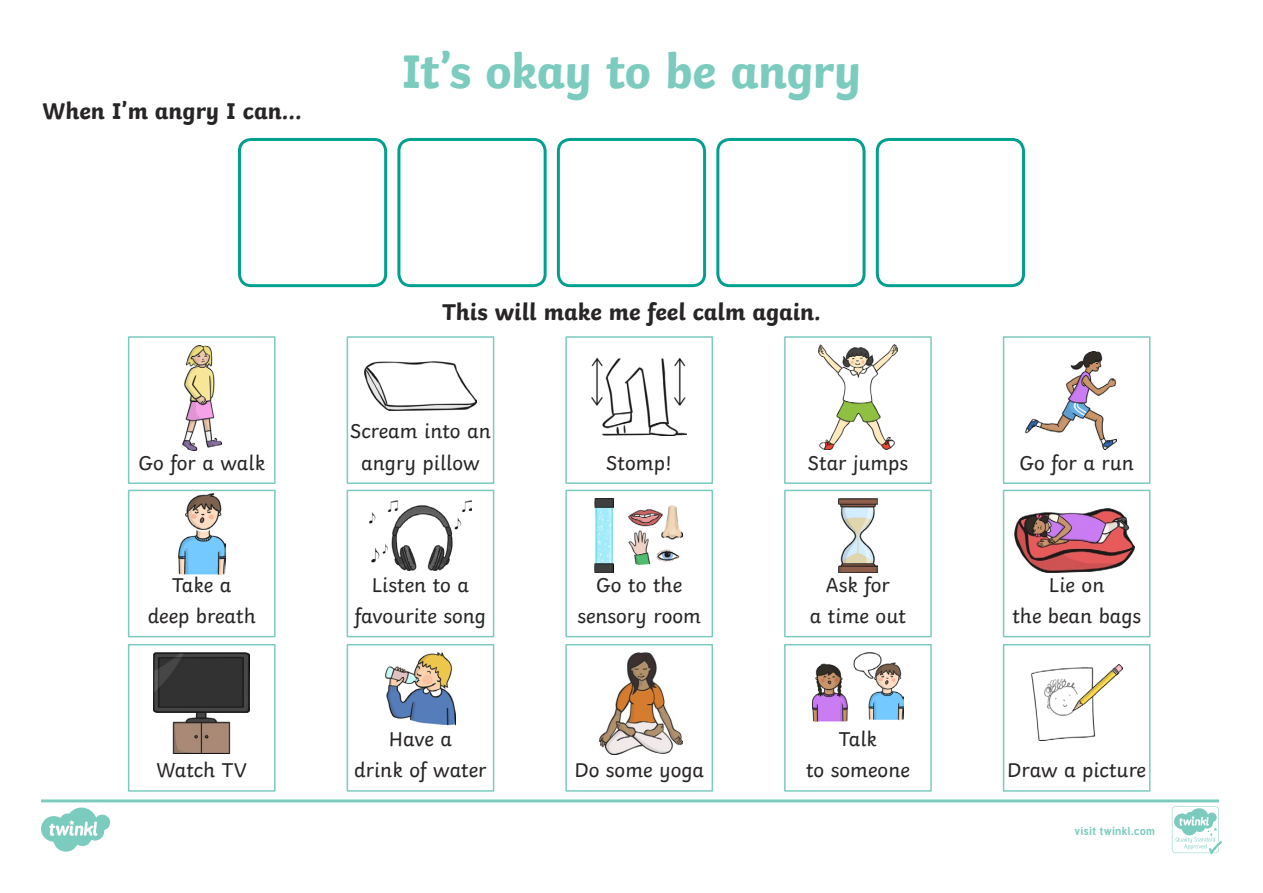
<style>
.page{position:relative;width:1263px;height:893px;background:#fff}
.page>*{position:absolute;margin:0;border:0;box-sizing:border-box;transform-origin:0 0}
.Heading_1{font:700 49.5px "Twinkl";letter-spacing:-.015em;color:#7bcbbf}
.Heading_3{font:700 24px "Twinkl";color:#282526}
.KS1_Body_Copy{font:21px/31.5px "Twinkl";color:#282526;text-align:center}
.Logo_URL_-_Colour{font:700 11.4px "Tuffy";letter-spacing:.015em;color:#7bcbbf}
</style>
<div class="page">
<div style="left:1003px;top:336px;width:147px;height:148px;border:2px solid #7bcbbf"></div>
<div style="left:1003px;top:490px;width:147px;height:147px;border:2px solid #7bcbbf"></div>
<div style="left:1003px;top:644px;width:147px;height:148px;border:2px solid #7bcbbf"></div>
<div style="left:784px;top:336px;width:148px;height:148px;border:2px solid #7bcbbf"></div>
<div style="left:784px;top:490px;width:148px;height:147px;border:2px solid #7bcbbf"></div>
<div style="left:784px;top:644px;width:148px;height:148px;border:2px solid #7bcbbf"></div>
<div style="left:565px;top:336px;width:148px;height:148px;border:2px solid #7bcbbf"></div>
<div style="left:565px;top:490px;width:148px;height:147px;border:2px solid #7bcbbf"></div>
<div style="left:565px;top:644px;width:148px;height:148px;border:2px solid #7bcbbf"></div>
<div style="left:347px;top:336px;width:147px;height:148px;border:2px solid #7bcbbf"></div>
<div style="left:347px;top:490px;width:147px;height:147px;border:2px solid #7bcbbf"></div>
<div style="left:347px;top:644px;width:147px;height:148px;border:2px solid #7bcbbf"></div>
<div style="left:128px;top:336px;width:148px;height:148px;border:2px solid #7bcbbf"></div>
<div style="left:128px;top:490px;width:148px;height:147px;border:2px solid #7bcbbf"></div>
<div style="left:128px;top:644px;width:148px;height:148px;border:2px solid #7bcbbf"></div>
<div style="left:876px;top:138px;width:149px;height:149px;border:3px solid #00a08f;border-radius:12px"></div>
<div style="left:716px;top:138px;width:149px;height:149px;border:3px solid #00a08f;border-radius:12px"></div>
<div style="left:557px;top:138px;width:149px;height:149px;border:3px solid #00a08f;border-radius:12px"></div>
<div style="left:397px;top:138px;width:150px;height:149px;border:3px solid #00a08f;border-radius:12px"></div>
<div style="left:238px;top:138px;width:149px;height:149px;border:3px solid #00a08f;border-radius:12px"></div>
<img style="left:182px;top:346px;width:39px;height:105px">
<img style="left:178px;top:494px;width:47px;height:80px">
<img style="left:154px;top:652px;width:96px;height:102px">
<img style="left:365px;top:361px;width:111px;height:49px">
<img style="left:369px;top:500px;width:103px;height:70px">
<img style="left:385px;top:652px;width:71px;height:73px">
<img style="left:592px;top:358px;width:95px;height:78px">
<img style="left:594px;top:498px;width:19px;height:74px">
<img style="left:629px;top:506px;width:54px;height:59px">
<img style="left:599px;top:652px;width:84px;height:103px">
<img style="left:818px;top:344px;width:80px;height:106px">
<img style="left:838px;top:498px;width:40px;height:74px">
<img style="left:812px;top:652px;width:91px;height:70px">
<img style="left:1025px;top:352px;width:91px;height:98px">
<img style="left:1014px;top:508px;width:120px;height:64px">
<img style="left:1031px;top:665px;width:91px;height:75px">
<svg style="left:41px;top:799px;width:1181px;height:55px"></svg>
<p class="Heading_3" style="left:43px;top:91px;width:261px">When I’m angry I can...</p>
<p class="Heading_1" style="left:402px;top:31px;width:461px">It’s okay to be angry</p>
<p class="Heading_3" style="left:442px;top:292px;width:380px">This will make me feel calm again.</p>
<p class="KS1_Body_Copy" style="left:138px;top:445px;width:128px">Go for a walk</p>
<p class="KS1_Body_Copy" style="left:350px;top:413px;width:142px">Scream into an angry pillow</p>
<p class="KS1_Body_Copy" style="left:606px;top:445px;width:67px">Stomp!</p>
<p class="KS1_Body_Copy" style="left:808px;top:445px;width:102px">Star jumps</p>
<p class="KS1_Body_Copy" style="left:1019px;top:445px;width:116px">Go for a run</p>
<p class="KS1_Body_Copy" style="left:148px;top:567px;width:110px">Take a<br>deep breath</p>
<p class="KS1_Body_Copy" style="left:355px;top:567px;width:133px">Listen to a favourite song</p>
<p class="KS1_Body_Copy" style="left:577px;top:567px;width:125px">Go to the sensory room</p>
<p class="KS1_Body_Copy" style="left:810px;top:567px;width:98px">Ask for<br>a time out</p>
<p class="KS1_Body_Copy" style="left:1012px;top:567px;width:130px">Lie on<br>the bean bags</p>
<p class="KS1_Body_Copy" style="left:156px;top:753px;width:92px">Watch TV</p>
<p class="KS1_Body_Copy" style="left:354px;top:721px;width:134px">Have a<br>drink of water</p>
<p class="KS1_Body_Copy" style="left:574px;top:753px;width:131px">Do some yoga</p>
<p class="KS1_Body_Copy" style="left:806px;top:721px;width:105px">Talk<br>to someone</p>
<p class="KS1_Body_Copy" style="left:1007px;top:753px;width:140px">Draw a picture</p>
<p class="Logo_URL_-_Colour" style="left:1074px;top:822px;width:82px">visit twinkl.com</p>
</div>
